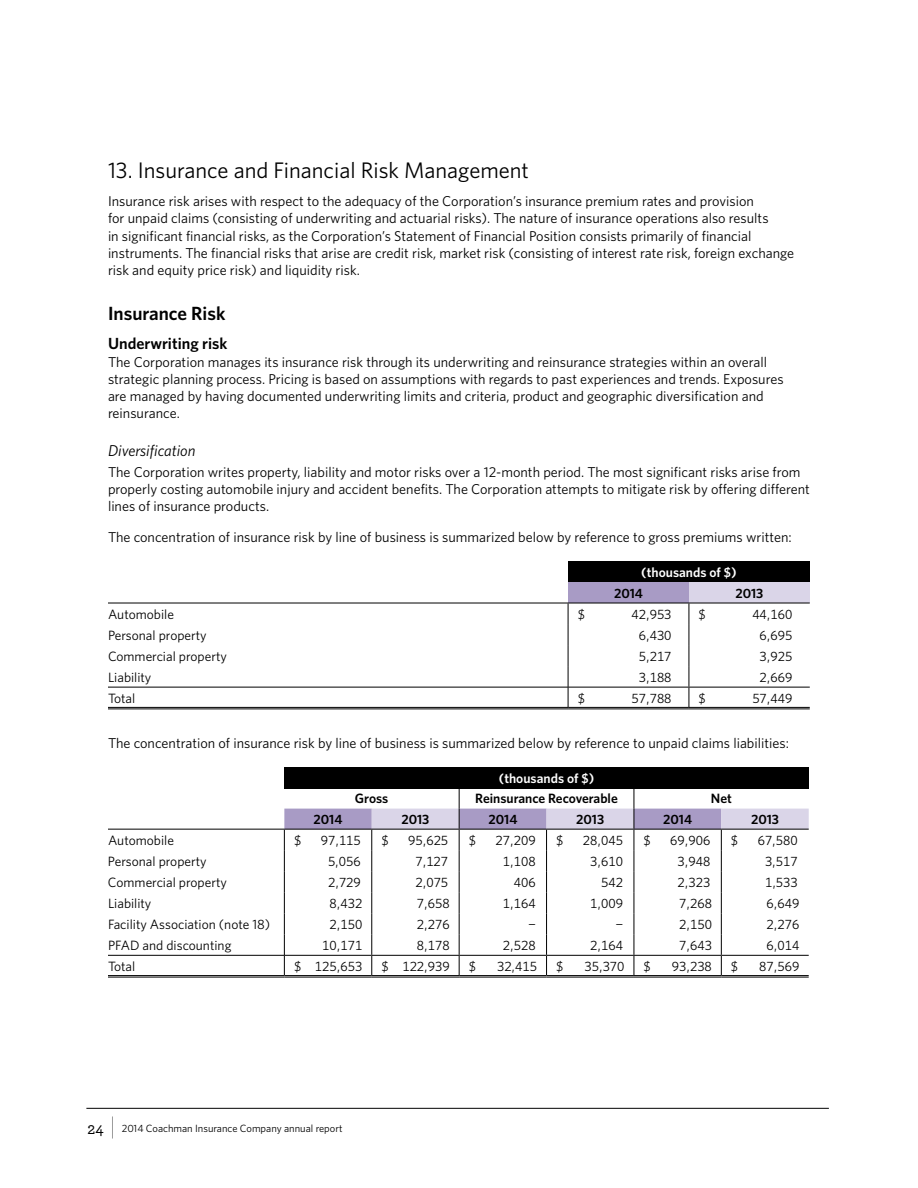
<style>
.page{position:relative;width:918px;height:1188px;background:#fff}
.page>*{position:absolute;margin:0;border:0;box-sizing:border-box;transform-origin:0 0}
.t1{font:22.5px "Whitney";color:#000}
.t2{font:600 19.2px "Whitney";color:#000}
.t3{font:600 16.2px "Whitney";color:#000}
.t4{font:italic 15.75px "Whitney";color:#000}
.t5{font:14.25px/17.2px "Whitney";color:#000}
.t6{font:13.5px "Whitney Numeric";color:#000}
.t7{font:13.5px "Whitney";color:#000}
.t8{font:600 13.5px "Whitney";color:#000}
.t9{font:600 13.5px "Whitney";color:#fff}
.t10{font:10.5px "Whitney";color:#000}
.s1{font-family:"Archer";font-weight:500;font-size:17.25px}
.s2{font-size:24.3px}
</style>
<div class="page">
<hr style="left:86px;top:1108px;width:743px;height:1px;background:#000">
<div style="left:568px;top:561px;width:242px;height:21px;background:#000"></div>
<div style="left:568px;top:582px;width:121px;height:21px;background:#a89bc5"></div>
<div style="left:689px;top:582px;width:121px;height:21px;background:#dad5e8"></div>
<hr style="left:108px;top:707px;width:460px;height:1px;background:#000">
<hr style="left:108px;top:709px;width:460px;height:1px;background:#000">
<svg style="left:689px;top:604px;width:1px;height:103px"></svg>
<hr style="left:108px;top:603px;width:460px;height:1px;background:#000">
<hr style="left:108px;top:687px;width:460px;height:1px;background:#000">
<hr style="left:568px;top:687px;width:121px;height:1px;background:#000">
<hr style="left:689px;top:687px;width:121px;height:1px;background:#000">
<svg style="left:568px;top:604px;width:1px;height:103px"></svg>
<hr style="left:568px;top:707px;width:121px;height:1px;background:#000">
<hr style="left:568px;top:709px;width:121px;height:1px;background:#000">
<hr style="left:689px;top:707px;width:121px;height:1px;background:#000">
<hr style="left:689px;top:709px;width:121px;height:1px;background:#000">
<hr style="left:568px;top:603px;width:121px;height:1px;background:#000">
<hr style="left:689px;top:603px;width:121px;height:1px;background:#000">
<div style="left:284px;top:767px;width:525px;height:21px;background:#000"></div>
<hr style="left:108px;top:829px;width:176px;height:1px;background:#000">
<hr style="left:108px;top:975px;width:176px;height:1px;background:#000">
<hr style="left:108px;top:977px;width:176px;height:1px;background:#000">
<hr style="left:108px;top:955px;width:176px;height:1px;background:#000">
<hr style="left:284px;top:975px;width:88px;height:1px;background:#000">
<hr style="left:284px;top:977px;width:88px;height:1px;background:#000">
<hr style="left:372px;top:975px;width:87px;height:1px;background:#000">
<hr style="left:372px;top:977px;width:87px;height:1px;background:#000">
<hr style="left:459px;top:975px;width:88px;height:1px;background:#000">
<hr style="left:459px;top:977px;width:88px;height:1px;background:#000">
<hr style="left:547px;top:975px;width:87px;height:1px;background:#000">
<hr style="left:547px;top:977px;width:87px;height:1px;background:#000">
<hr style="left:634px;top:975px;width:87px;height:1px;background:#000">
<hr style="left:634px;top:977px;width:87px;height:1px;background:#000">
<hr style="left:721px;top:975px;width:88px;height:1px;background:#000">
<hr style="left:721px;top:977px;width:88px;height:1px;background:#000">
<svg style="left:284px;top:788px;width:525px;height:187px"></svg>
<h1 class="t1" style="left:108px;top:157px;width:423px">13. Insurance and Financial Risk Management</h1>
<p class="t5" style="left:108px;top:192px;width:688px">Insurance risk arises with respect to the adequacy of the Corporation’s insurance premium rates and provision<br>for unpaid claims (consisting of underwriting and actuarial risks). The nature of insurance operations also results<br>in significant financial risks, as the Corporation’s Statement of Financial Position consists primarily of financial instruments. The financial risks that arise are credit risk, market risk (consisting of interest rate risk, foreign exchange risk and equity price risk) and liquidity risk.</p>
<h2 class="t2" style="left:108px;top:302px;width:119px">Insurance Risk</h2>
<p class="t3" style="left:108px;top:334px;width:121px">Underwriting risk</p>
<p class="t5" style="left:108px;top:353px;width:677px">The Corporation manages its insurance risk through its underwriting and reinsurance strategies within an overall strategic planning process. Pricing is based on assumptions with regards to past experiences and trends. Exposures are managed by having documented underwriting limits and criteria, product and geographic diversification and reinsurance.</p>
<p class="t4" style="left:108px;top:441px;width:89px">Diversification</p>
<p class="t5" style="left:108px;top:463px;width:703px">The Corporation writes property, liability and motor risks over a 12-month period. The most significant risks arise from properly costing automobile injury and accident benefits. The Corporation attempts to mitigate risk by offering different lines of insurance products.</p>
<p class="t5" style="left:108px;top:528px;width:685px">The concentration of insurance risk by line of business is summarized below by reference to gross premiums written:</p>
<p class="t9" style="left:641px;top:564px;width:97px">(thousands of $)</p>
<p class="t8" style="left:614px;top:585px;width:30px">2014</p>
<p class="t8" style="left:735px;top:585px;width:29px">2013</p>
<p class="t7" style="left:108px;top:606px;width:67px">Automobile</p>
<p class="t6" style="left:578px;top:608px;width:9px">$</p>
<p class="t6" style="left:631px;top:608px;width:42px">42,953</p>
<p class="t6" style="left:699px;top:608px;width:9px">$</p>
<p class="t6" style="left:752px;top:608px;width:42px">44,160</p>
<p class="t7" style="left:108px;top:627px;width:100px">Personal property</p>
<p class="t6" style="left:639px;top:629px;width:34px">6,430</p>
<p class="t6" style="left:760px;top:629px;width:34px">6,695</p>
<p class="t7" style="left:108px;top:648px;width:120px">Commercial property</p>
<p class="t6" style="left:639px;top:650px;width:34px">5,217</p>
<p class="t6" style="left:760px;top:650px;width:34px">3,925</p>
<p class="t7" style="left:108px;top:669px;width:45px">Liability</p>
<p class="t6" style="left:639px;top:671px;width:34px">3,188</p>
<p class="t6" style="left:760px;top:671px;width:34px">2,669</p>
<p class="t7" style="left:108px;top:690px;width:29px">Total</p>
<p class="t6" style="left:578px;top:692px;width:9px">$</p>
<p class="t6" style="left:631px;top:692px;width:42px">57,788</p>
<p class="t6" style="left:699px;top:692px;width:9px">$</p>
<p class="t6" style="left:752px;top:692px;width:42px">57,449</p>
<p class="t5" style="left:108px;top:734px;width:682px">The concentration of insurance risk by line of business is summarized below by reference to unpaid claims liabilities:</p>
<p class="t9" style="left:499px;top:770px;width:97px">(thousands of $)</p>
<p class="t8" style="left:355px;top:790px;width:35px">Gross</p>
<p class="t8" style="left:475px;top:790px;width:144px">Reinsurance Recoverable</p>
<p class="t8" style="left:711px;top:790px;width:23px">Net</p>
<p class="t8" style="left:314px;top:811px;width:30px">2014</p>
<p class="t8" style="left:401px;top:811px;width:29px">2013</p>
<p class="t8" style="left:488px;top:811px;width:30px">2014</p>
<p class="t8" style="left:576px;top:811px;width:29px">2013</p>
<p class="t8" style="left:663px;top:811px;width:30px">2014</p>
<p class="t8" style="left:751px;top:811px;width:29px">2013</p>
<p class="t7" style="left:108px;top:832px;width:67px">Automobile</p>
<p class="t6" style="left:294px;top:834px;width:9px">$</p>
<p class="t6" style="left:321px;top:834px;width:42px">97,115</p>
<p class="t6" style="left:381px;top:834px;width:9px">$</p>
<p class="t6" style="left:408px;top:834px;width:42px">95,625</p>
<p class="t6" style="left:469px;top:834px;width:9px">$</p>
<p class="t6" style="left:496px;top:834px;width:42px">27,209</p>
<p class="t6" style="left:556px;top:834px;width:9px">$</p>
<p class="t6" style="left:583px;top:834px;width:42px">28,045</p>
<p class="t6" style="left:644px;top:834px;width:9px">$</p>
<p class="t6" style="left:670px;top:834px;width:42px">69,906</p>
<p class="t6" style="left:731px;top:834px;width:9px">$</p>
<p class="t6" style="left:758px;top:834px;width:42px">67,580</p>
<p class="t7" style="left:108px;top:853px;width:100px">Personal property</p>
<p class="t6" style="left:328px;top:855px;width:34px">5,056</p>
<p class="t6" style="left:415px;top:855px;width:34px">7,127</p>
<p class="t6" style="left:503px;top:855px;width:34px">1,108</p>
<p class="t6" style="left:590px;top:855px;width:34px">3,610</p>
<p class="t6" style="left:678px;top:855px;width:34px">3,948</p>
<p class="t6" style="left:765px;top:855px;width:34px">3,517</p>
<p class="t7" style="left:108px;top:874px;width:120px">Commercial property</p>
<p class="t6" style="left:328px;top:876px;width:34px">2,729</p>
<p class="t6" style="left:415px;top:876px;width:34px">2,075</p>
<p class="t6" style="left:514px;top:876px;width:23px">406</p>
<p class="t6" style="left:601px;top:876px;width:23px">542</p>
<p class="t6" style="left:678px;top:876px;width:34px">2,323</p>
<p class="t6" style="left:765px;top:876px;width:34px">1,533</p>
<p class="t7" style="left:108px;top:895px;width:45px">Liability</p>
<p class="t6" style="left:330px;top:897px;width:34px">8,432</p>
<p class="t6" style="left:417px;top:897px;width:34px">7,658</p>
<p class="t6" style="left:503px;top:897px;width:34px">1,164</p>
<p class="t6" style="left:590px;top:897px;width:34px">1,009</p>
<p class="t6" style="left:679px;top:897px;width:34px">7,268</p>
<p class="t6" style="left:767px;top:897px;width:34px">6,649</p>
<p class="t7" style="left:108px;top:916px;width:164px">Facility Association (note 18)</p>
<p class="t6" style="left:330px;top:918px;width:34px">2,150</p>
<p class="t6" style="left:417px;top:918px;width:34px">2,276</p>
<p class="t6" style="left:528px;top:918px;width:9px">-</p>
<p class="t6" style="left:616px;top:918px;width:9px">-</p>
<p class="t6" style="left:679px;top:918px;width:34px">2,150</p>
<p class="t6" style="left:767px;top:918px;width:34px">2,276</p>
<p class="t7" style="left:108px;top:937px;width:125px">PFAD and discounting</p>
<p class="t6" style="left:322px;top:939px;width:42px">10,171</p>
<p class="t6" style="left:417px;top:939px;width:34px">8,178</p>
<p class="t6" style="left:503px;top:939px;width:34px">2,528</p>
<p class="t6" style="left:590px;top:939px;width:34px">2,164</p>
<p class="t6" style="left:679px;top:939px;width:34px">7,643</p>
<p class="t6" style="left:767px;top:939px;width:34px">6,014</p>
<p class="t7" style="left:108px;top:958px;width:29px">Total</p>
<p class="t6" style="left:294px;top:960px;width:70px">$ 125,653</p>
<p class="t6" style="left:381px;top:960px;width:70px">$ 122,939</p>
<p class="t6" style="left:469px;top:960px;width:9px">$</p>
<p class="t6" style="left:497px;top:960px;width:42px">32,415</p>
<p class="t6" style="left:556px;top:960px;width:9px">$</p>
<p class="t6" style="left:584px;top:960px;width:42px">35,370</p>
<p class="t6" style="left:644px;top:960px;width:9px">$</p>
<p class="t6" style="left:672px;top:960px;width:42px">93,238</p>
<p class="t6" style="left:731px;top:960px;width:9px">$</p>
<p class="t6" style="left:759px;top:960px;width:42px">87,569</p>
<p class="t10" style="left:87px;top:1122px;width:257px"><span class="s1">24</span> <span class="s2">|</span> 2014 Coachman Insurance Company annual report</p>
</div>
